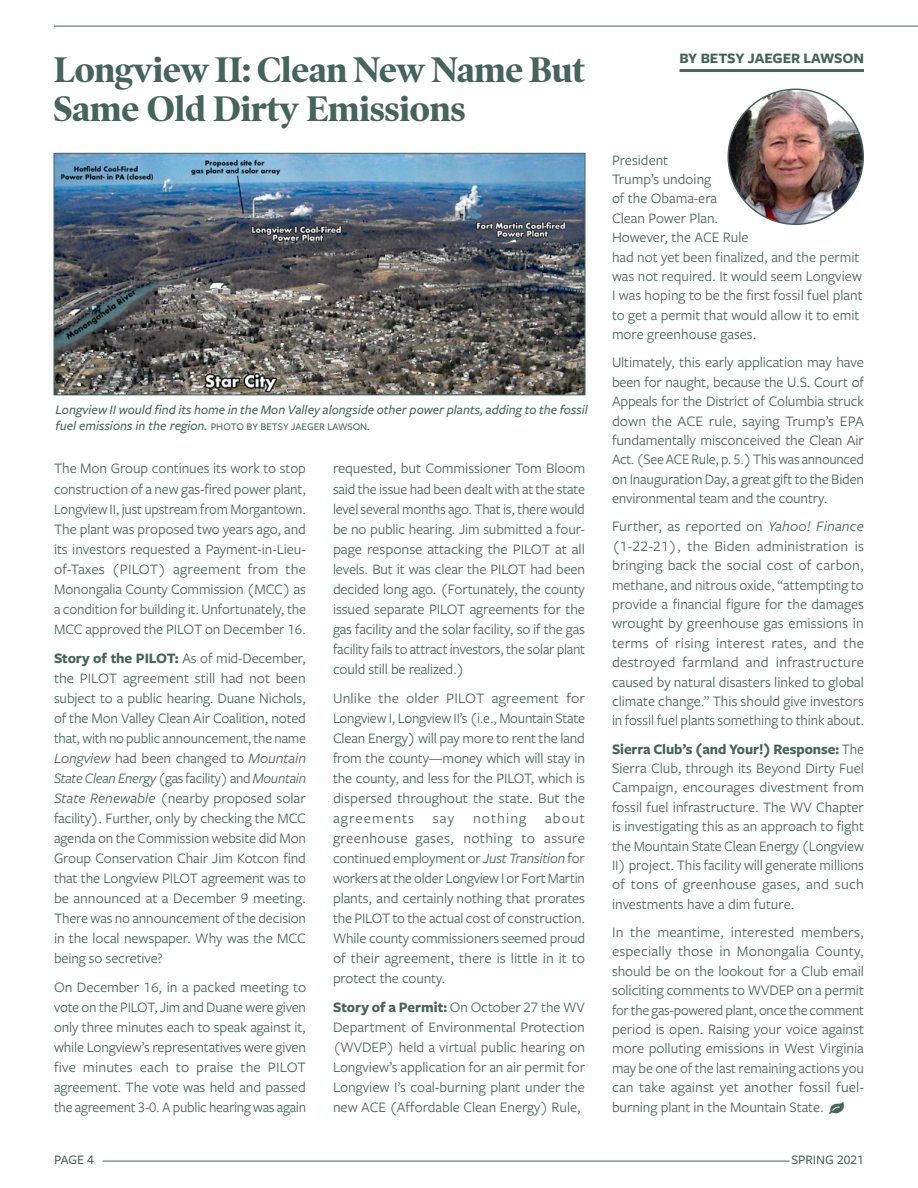
<style>
.page{position:relative;width:918px;height:1188px;background:#fff}
.page>*{position:absolute;margin:0;border:0;box-sizing:border-box;transform-origin:0 0}
.t1{font:700 36px/39px "Poynter OS Disp";letter-spacing:-.005em;color:#45645b}
.t2{font:15px/20.1px "Freight Sans Pro";letter-spacing:-.005em;color:#45645b;text-align:justify}
.t3{font:700 15px "Freight Sans Pro";letter-spacing:-.005em;color:#45645b}
.t4{font:15px "Font Awesome";color:#45645b}
.t5{font:italic 500 13.5px/16.5px "Freight Sans Pro";color:#45645b}
.t6{font:500 13.5px "Freight Sans Pro";color:#45645b}
.s1{font-style:normal;font-size:10.5px}
.s2{font-weight:700}
.s3{font-style:italic}
</style>
<div class="page">
<hr style="left:103px;top:1161px;width:686px;height:1px;background:#45645b">
<hr style="left:54px;top:26px;width:864px;height:1px;background:#45645b">
<img style="left:56px;top:155px;width:527px;height:238px">
<div style="left:54px;top:153px;width:531px;height:242px;border:1px solid #45645b"></div>
<img style="left:728px;top:89px;width:135px;height:135px;border-radius:68px">
<hr style="left:680px;top:69px;width:184px;height:3px;background:#45645b">
<h1 class="t1" style="left:54px;top:50px;width:533px">Longview II: Clean New Name But<br>Same Old Dirty Emissions</h1>
<p class="t5" style="left:55px;top:401px;width:534px">Longview II would find its home in the Mon Valley alongside other power plants, adding to the fossil fuel emissions in the region. <span class="s1">PHOTO BY BETSY JAEGER LAWSON.</span></p>
<p class="t2" style="left:54px;top:458px;width:254px">The Mon Group continues its work to stop construction of a new gas-fired power plant, Longview II, just upstream from Morgantown.<br>The plant was proposed two years ago, and its investors requested a Payment-in-Lieu&shy;of-Taxes (PILOT) agreement from the Monongalia County Commission (MCC) as a condition for building it. Unfortunately, the MCC approved the PILOT on December 16.</p>
<p class="t2" style="left:54px;top:647px;width:254px"><span class="s2">Story of the PILOT:</span> As of mid-December, the PILOT agreement still had not been subject to a public hearing. Duane Nichols, of the Mon Valley Clean Air Coalition, noted that, with no public announcement, the name <span class="s3">Longview</span> had been changed to <span class="s3">Mountain State Clean Energy</span> (gas facility) and <span class="s3">Mountain State Renewable</span> (nearby proposed solar facility). Further, only by checking the MCC agenda on the Commission website did Mon Group Conservation Chair Jim Kotcon find that the Longview PILOT agreement was to be announced at a December 9 meeting.<br>There was no announcement of the decision in the local newspaper. Why was the MCC being so secretive?</p>
<p class="t2" style="left:54px;top:977px;width:254px">On December 16, in a packed meeting to vote on the PILOT, Jim and Duane were given only three minutes each to speak against it, while Longview’s representatives were given five minutes each to praise the PILOT agreement. The vote was held and passed the agreement 3-0. A public hearing was again</p>
<p class="t2" style="left:333px;top:458px;width:254px">requested, but Commissioner Tom Bloom said the issue had been dealt with at the state level several months ago. That is, there would be no public hearing. Jim submitted a four&shy;page response attacking the PILOT at all levels. But it was clear the PILOT had been decided long ago. (Fortunately, the county issued separate PILOT agreements for the gas facility and the solar facility, so if the gas facility fails to attract investors, the solar plant could still be realized.)</p>
<p class="t2" style="left:333px;top:687px;width:254px">Unlike the older PILOT agreement for Longview I, Longview II’s (i.e., Mountain State Clean Energy) will pay more to rent the land from the county—money which will stay in the county, and less for the PILOT, which is dispersed throughout the state. But the agreements say nothing about greenhouse gases, nothing to assure continued employment or <span class="s3">Just Transition</span> for workers at the older Longview I or Fort Martin plants, and certainly nothing that prorates the PILOT to the actual cost of construction.<br>While county commissioners seemed proud of their agreement, there is little in it to protect the county.</p>
<p class="t2" style="left:333px;top:997px;width:254px"><span class="s2">Story of a Permit:</span> On October 27 the WV Department of Environmental Protection (WVDEP) held a virtual public hearing on Longview’s application for an air permit for Longview I’s coal-burning plant under the new ACE (Affordable Clean Energy) Rule,</p>
<p class="t3" style="left:680px;top:48px;width:186px">BY BETSY JAEGER LAWSON</p>
<p class="t2" style="left:612px;top:149px;width:252px;line-height:19.4px;text-align:left">President<br>Trump’s undoing<br>of the Obama-era<br>Clean Power Plan.<br>However, the ACE Rule<br>had not yet been finalized, and the permit was not required. It would seem Longview<br>I was hoping to be the first fossil fuel plant to get a permit that would allow it to emit more greenhouse gases.</p>
<p class="t2" style="left:612px;top:352px;width:254px;line-height:19.4px">Ultimately, this early application may have been for naught, because the U.S. Court of Appeals for the District of Columbia struck down the ACE rule, saying Trump’s EPA fundamentally misconceived the Clean Air Act. (See ACE Rule, p. 5.) This was announced on Inauguration Day, a great gift to the Biden environmental team and the country.</p>
<p class="t2" style="left:612px;top:516px;width:254px;line-height:19.4px">Further, as reported on <span class="s3">Yahoo! Finance </span>(1-22-21), the Biden administration is bringing back the social cost of carbon, methane, and nitrous oxide, “attempting to provide a financial figure for the damages wrought by greenhouse gas emissions in terms of rising interest rates, and the destroyed farmland and infrastructure caused by natural disasters linked to global climate change.” This should give investors in fossil fuel plants something to think about.</p>
<p class="t2" style="left:612px;top:738px;width:254px;line-height:19.4px"><span class="s2">Sierra Club’s (and Your!) Response:</span> The Sierra Club, through its Beyond Dirty Fuel Campaign, encourages divestment from fossil fuel infrastructure. The WV Chapter is investigating this as an approach to fight the Mountain State Clean Energy (Longview II) project. This facility will generate millions of tons of greenhouse gases, and such investments have a dim future.</p>
<p class="t2" style="left:612px;top:922px;width:254px;line-height:19.5px">In the meantime, interested members, especially those in Monongalia County, should be on the lookout for a Club email soliciting comments to WVDEP on a permit for the gas-powered plant, once the comment period is open. Raising your voice against more polluting emissions in West Virginia may be one of the last remaining actions you can take against yet another fossil fuel&shy;burning plant in the Mountain State.</p>
<p class="t4" style="left:829px;top:1101px;width:16px">●</p>
<p class="t6" style="left:54px;top:1151px;width:42px">PAGE 4</p>
<p class="t6" style="left:791px;top:1151px;width:74px">SPRING 2021</p>
</div>
